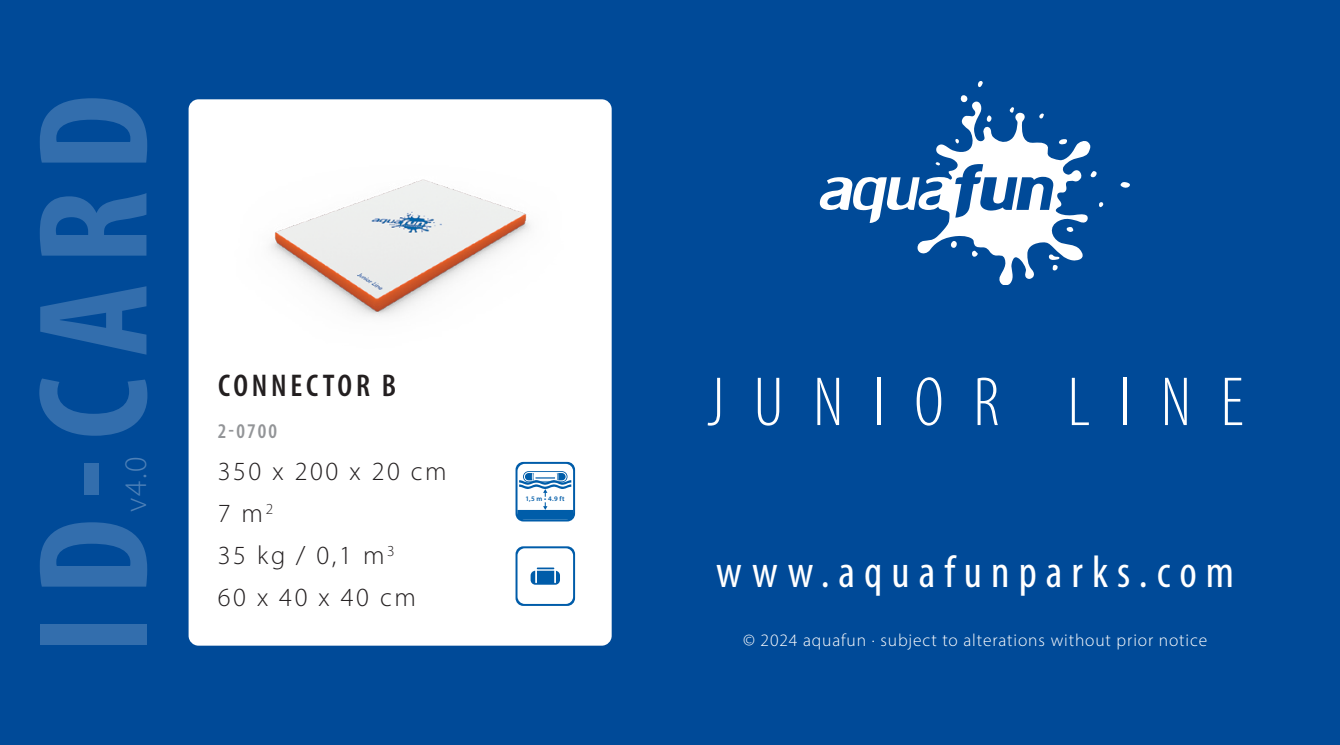
<style>
.page{position:relative;width:1340px;height:745px;background:#fff}
.page>*{position:absolute;margin:0;border:0;box-sizing:border-box;transform-origin:0 0}
.t1{font:700 condensed 157.5px "Myriad Pro";letter-spacing:.12em;color:#336ead}
.t2{font:300 condensed 70px "Myriad Pro";letter-spacing:.42em;color:#fff}
.t3{font:condensed 45.5px "Myriad Pro";letter-spacing:.2em;color:#fff}
.t4{font:600 condensed 31.5px "Myriad Pro";letter-spacing:.12em;color:#231f20}
.t5{font:300 31.5px "Myriad Pro";color:#4d80b7}
.t6{font:300 26.25px/42px "Myriad Pro";letter-spacing:.1em;color:#231f20}
.t7{font:600 condensed 21px "Myriad Pro";color:#939598}
.t8{font:300 17.5px "Myriad Pro";letter-spacing:.05em;color:#fff}
.t9{font:600 7px "Myriad Pro";color:#005ca8}
</style>
<div class="page">
<div style="left:0;top:0;width:1339px;height:744px;background:#004a98"></div>
<div style="left:189px;top:99px;width:422px;height:546px;background:#fff;border-radius:10px"></div>
<svg style="left:977px;top:81px;width:5px;height:7px"></svg>
<svg style="left:1120px;top:182px;width:10px;height:6px"></svg>
<svg style="left:819px;top:95px;width:284px;height:189px"></svg>
<img style="left:271px;top:179px;width:260px;height:138px">
<svg style="left:515px;top:546px;width:60px;height:59px"></svg>
<svg style="left:515px;top:461px;width:60px;height:60px"></svg>
<h1 class="t1" style="left:-4px;top:653px;width:560px;rotate:-90deg">ID-CARD</h1>
<h3 class="t5" style="left:117px;top:511px;width:57px;rotate:-90deg">v4.0</h3>
<p class="t4" style="left:218px;top:366px;width:180px">CONNECTOR B</p>
<p class="t7" style="left:218px;top:418px;width:61px">2-0700</p>
<p class="t6" style="left:218px;top:450px;width:230px">350 x 200 x 20 cm<br>7 m<sup>2<br></sup>35 kg / 0,1 m<sup>3<br></sup>60 x 40 x 40 cm</p>
<p class="t9" style="left:525px;top:494px;width:40px">1,5 m • 4.9 ft</p>
<h2 class="t2" style="left:707px;top:360px;width:538px">JUNIOR LINE</h2>
<h3 class="t3" style="left:716px;top:544px;width:519px">www.aquafunparks.com</h3>
<p class="t8" style="left:743px;top:629px;width:465px">© 2024 aquafun · subject to alterations without prior notice</p>
</div>
